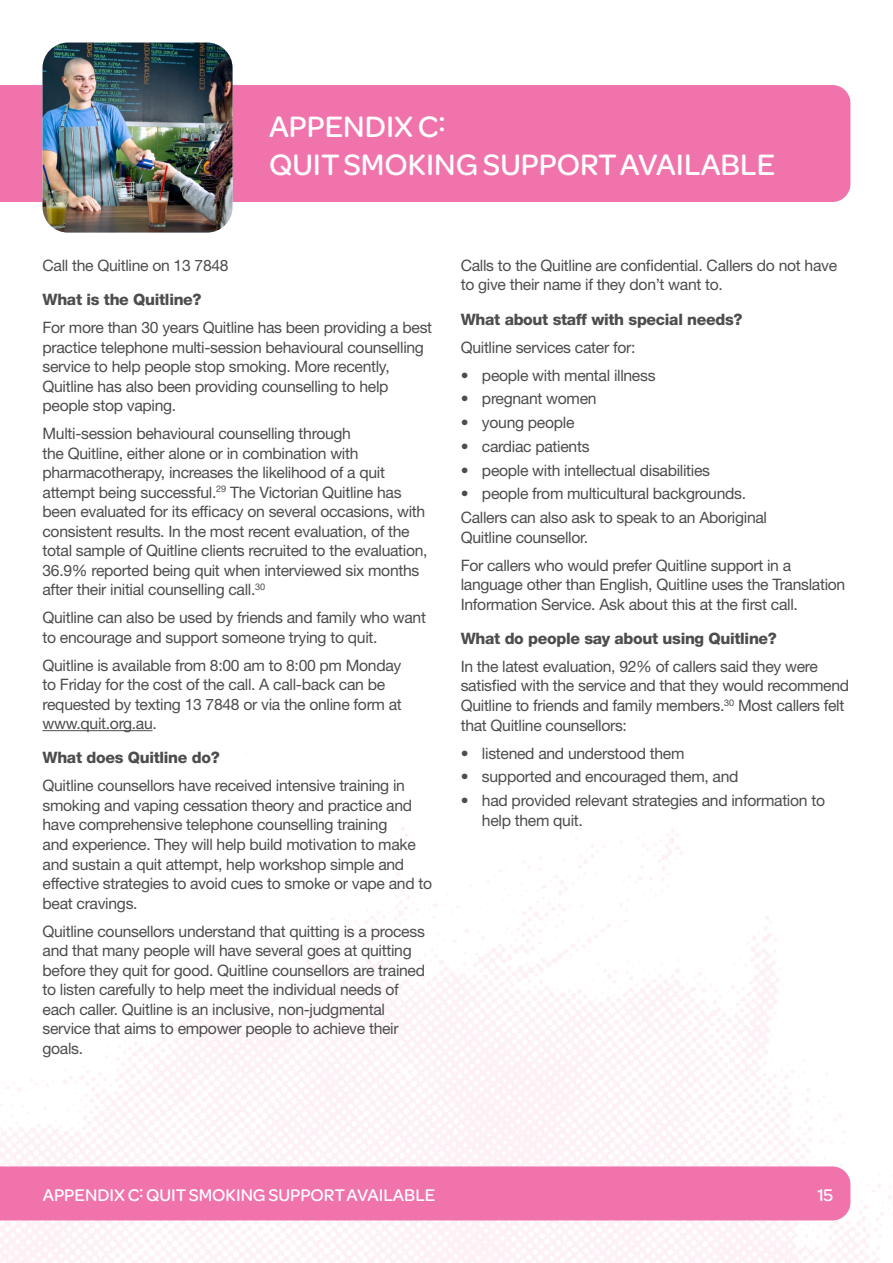
<style>
.page{position:relative;width:893px;height:1263px;background:#fff}
.page>*{position:absolute;margin:0;border:0;box-sizing:border-box;transform-origin:0 0}
.t1{font:500 31.5px/37.8px "Omnes";color:#fff}
.t2{font:500 18px "Omnes";color:#fff}
.t3{font:15.75px/19.5px "Helvetica Neue LT Std";letter-spacing:-.02em;color:#4d4d4f}
.t4{font:800 15.75px "Helvetica Neue LT Std";letter-spacing:-.02em;color:#4d4d4f}
</style>
<div class="page">
<div style="left:0;top:1166px;width:850px;height:54px;background:#f173ac"></div>
<div style="left:0;top:85px;width:850px;height:117px;background:#f173ac"></div>
<img style="left:43px;top:43px;width:190px;height:190px">
<hr style="left:43px;top:730px;width:110px;height:1px;background:#4d4d4f">
<h1 class="t1" style="left:269px;top:106px;width:508px">APPENDIX C:<br>QUIT SMOKING SUPPORT AVAILABLE</h1>
<p class="t3" style="left:43px;top:255px;width:188px">Call the Quitline on 13 7848</p>
<p class="t4" style="left:43px;top:290px;width:161px">What is the Quitline?</p>
<p class="t3" style="left:43px;top:317px;width:391px">For more than 30 years Quitline has been providing a best practice telephone multi-session behavioural counselling service to help people stop smoking. More recently, Quitline has also been providing counselling to help people stop vaping.</p>
<p class="t3" style="left:43px;top:423px;width:387px">Multi-session behavioural counselling through<br>the Quitline, either alone or in combination with pharmacotherapy, increases the likelihood of a quit attempt being successful.<sup>29</sup> The Victorian Quitline has been evaluated for its efficacy on several occasions, with consistent results. In the most recent evaluation, of the total sample of Quitline clients recruited to the evaluation, 36.9% reported being quit when interviewed six months after their initial counselling call.<sup>30</sup></p>
<p class="t3" style="left:43px;top:607px;width:385px">Quitline can also be used by friends and family who want to encourage and support someone trying to quit.</p>
<p class="t3" style="left:43px;top:655px;width:361px">Quitline is available from 8:00 am to 8:00 pm Monday to Friday for the cost of the call. A call-back can be requested by texting 13 7848 or via the online form at www.quit.org.au.</p>
<p class="t4" style="left:43px;top:748px;width:179px">What does Quitline do?</p>
<p class="t3" style="left:43px;top:776px;width:391px">Quitline counsellors have received intensive training in smoking and vaping cessation theory and practice and have comprehensive telephone counselling training<br>and experience. They will help build motivation to make and sustain a quit attempt, help workshop simple and effective strategies to avoid cues to smoke or vape and to beat cravings.</p>
<p class="t3" style="left:43px;top:921px;width:384px">Quitline counsellors understand that quitting is a process and that many people will have several goes at quitting before they quit for good. Quitline counsellors are trained to listen carefully to help meet the individual needs of each caller. Quitline is an inclusive, non-judgmental service that aims to empower people to achieve their goals.</p>
<p class="t3" style="left:461px;top:255px;width:378px">Calls to the Quitline are confidential. Callers do not have to give their name if they don’t want to.</p>
<p class="t4" style="left:461px;top:309px;width:283px">What about staff with special needs?</p>
<p class="t3" style="left:461px;top:337px;width:176px">Quitline services cater for:</p>
<p class="t3" style="left:461px;top:365px;width:196px">• people with mental illness</p>
<p class="t3" style="left:461px;top:389px;width:137px">• pregnant women</p>
<p class="t3" style="left:461px;top:412px;width:115px">• young people</p>
<p class="t3" style="left:461px;top:436px;width:130px">• cardiac patients</p>
<p class="t3" style="left:461px;top:460px;width:251px">• people with intellectual disabilities</p>
<p class="t3" style="left:461px;top:482px;width:308px;line-height:23.7px">• people from multicultural backgrounds.<br>Callers can also ask to speak to an Aboriginal</p>
<p class="t3" style="left:461px;top:523px;width:332px;line-height:28px">Quitline counsellor.<br>For callers who would prefer Quitline support in a</p>
<p class="t3" style="left:461px;top:574px;width:386px">language other than English, Quitline uses the Translation<br>Information Service. Ask about this at the first call.</p>
<p class="t4" style="left:461px;top:629px;width:318px">What do people say about using Quitline?</p>
<p class="t3" style="left:461px;top:656px;width:390px">In the latest evaluation, 92% of callers said they were satisfied with the service and that they would recommend Quitline to friends and family members.<sup>30</sup> Most callers felt that Quitline counsellors:</p>
<p class="t3" style="left:461px;top:743px;width:225px">• listened and understood them</p>
<p class="t3" style="left:461px;top:767px;width:279px">• supported and encouraged them, and</p>
<p class="t3" style="left:482px;top:790px;width:345px;text-indent:-21px">• had provided relevant strategies and information to help them quit.</p>
<p class="t2" style="left:43px;top:1182px;width:394px">APPENDIX C: QUIT SMOKING SUPPORT AVAILABLE</p>
<p class="t2" style="left:817px;top:1182px;width:17px">15</p>
</div>
